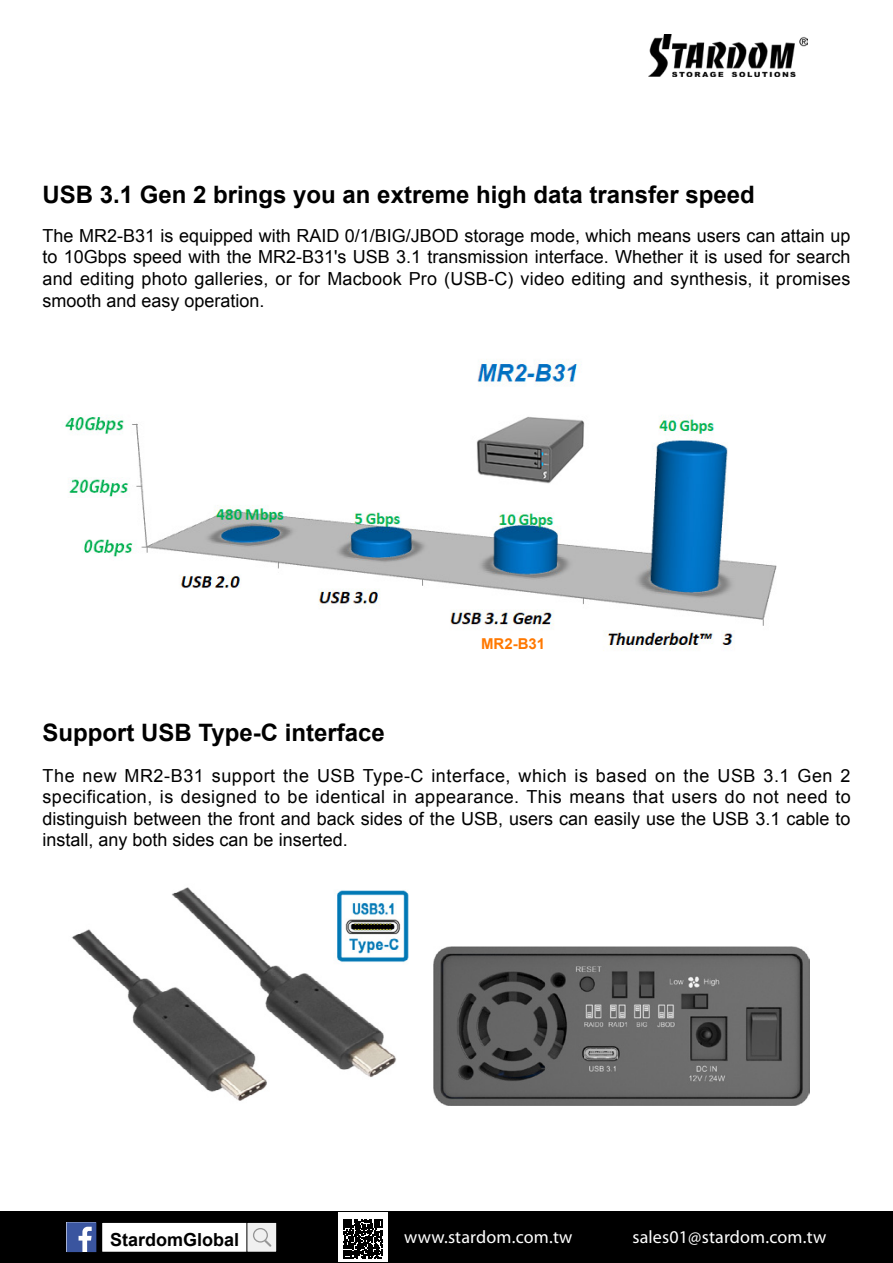
<style>
.page{position:relative;width:893px;height:1263px;background:#fff}
.page>*{position:absolute;margin:0;border:0;box-sizing:border-box;transform-origin:0 0}
.t1{font:700 24px "Arial";color:#000}
.t2{font:18px/21.6px "Arial";color:#000;text-align:justify}
.t3{font:18px "Myriad Pro";letter-spacing:.01em;color:#fff}
.t4{font:700 18px "Arial";color:#000}
.t5{font:700 15px "Arial";color:#ff7800}
</style>
<div class="page">
<div style="left:0;top:1212px;width:893px;height:51px;background:#000"></div>
<svg style="left:67px;top:1222px;width:29px;height:30px"></svg>
<div style="left:102px;top:1222px;width:175px;height:30px;background:#fff"></div>
<div style="left:102px;top:1222px;width:175px;height:30px;border:1px solid #000"></div>
<div style="left:247px;top:1222px;width:30px;height:30px;background:#f0f0f0"></div>
<div style="left:247px;top:1222px;width:30px;height:30px;border:1px solid #000"></div>
<svg style="left:253px;top:1228px;width:18px;height:19px"></svg>
<div style="left:338px;top:1213px;width:50px;height:49px;background:#fff"></div>
<svg style="left:343px;top:1219px;width:39px;height:39px"></svg>
<img style="left:649px;top:34px;width:158px;height:43px">
<img style="left:71px;top:887px;width:338px;height:214px">
<img style="left:434px;top:946px;width:375px;height:159px">
<img style="left:65px;top:360px;width:712px;height:291px">
<h1 class="t1" style="left:43px;top:178px;width:714px">USB 3.1 Gen 2 brings you an extreme high data transfer speed</h1>
<p class="t2" style="left:43px;top:225px;width:809px">The MR2-B31 is equipped with RAID 0/1/BIG/JBOD storage mode, which means users can attain up to 10Gbps speed with the MR2-B31's USB 3.1 transmission interface. Whether it is used for search and editing photo galleries, or for Macbook Pro (USB-C) video editing and synthesis, it promises smooth and easy operation.</p>
<h1 class="t1" style="left:43px;top:717px;width:344px">Support USB Type-C interface</h1>
<p class="t5" style="left:481px;top:634px;width:66px">MR2-B31</p>
<p class="t2" style="left:43px;top:765px;width:810px">The new MR2-B31 support the USB Type-C interface, which is based on the USB 3.1 Gen 2 specification, is designed to be identical in appearance. This means that users do not need to distinguish between the front and back sides of the USB, users can easily use the USB 3.1 cable to install, any both sides can be inserted.</p>
<p class="t4" style="left:110px;top:1227px;width:131px">StardomGlobal</p>
<p class="t3" style="left:404px;top:1227px;width:170px">www.stardom.com.tw</p>
<p class="t3" style="left:632px;top:1227px;width:195px">sales01@stardom.com.tw</p>
</div>
